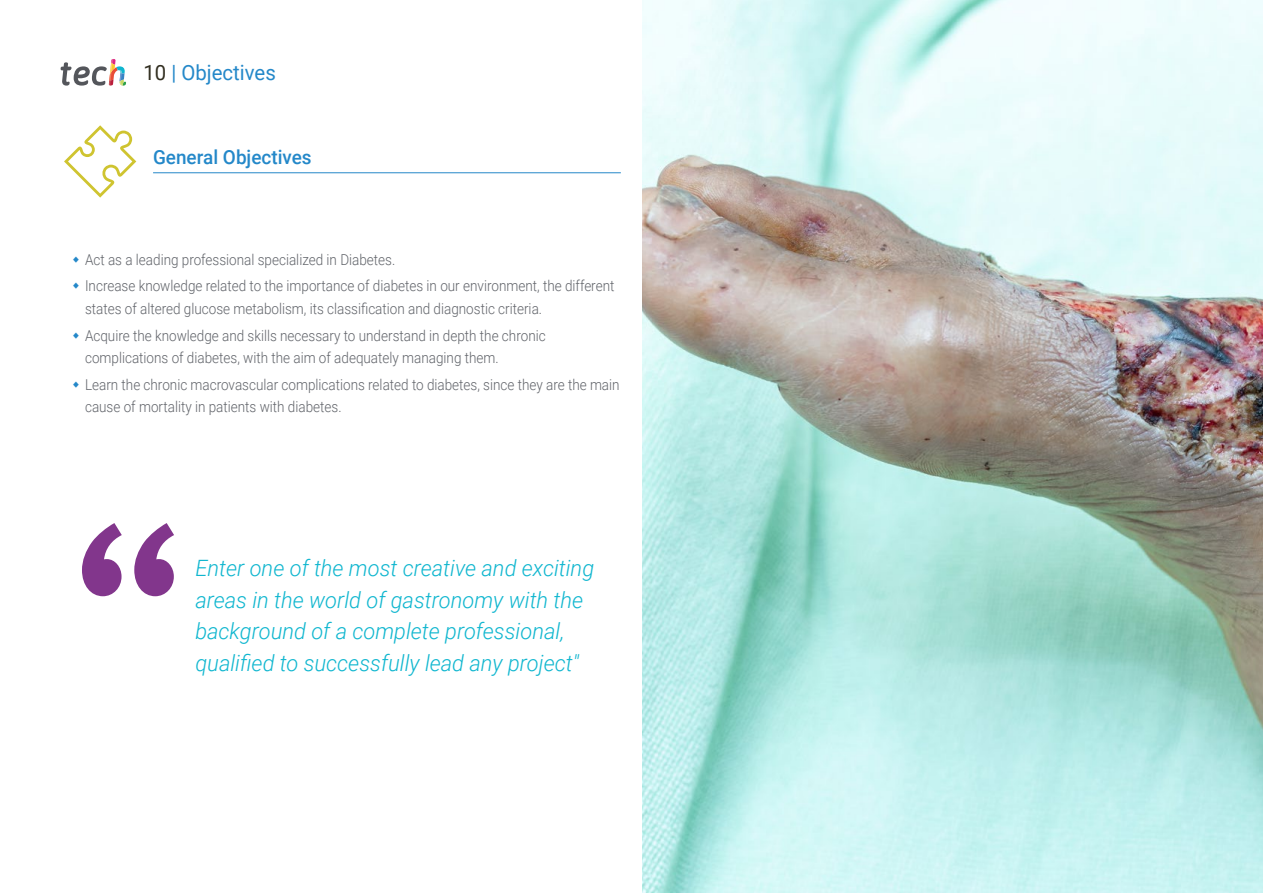
<style>
.page{position:relative;width:1263px;height:893px;background:#fff}
.page>*{position:absolute;margin:0;border:0;box-sizing:border-box;transform-origin:0 0}
.t1{font:italic 300 22.5px/31.5px "Roboto";color:#0fb6cf}
.t2{font:21px "Roboto";color:#2488c9}
.t3{font:500 19.5px "Roboto";color:#2488c9}
.t4{font:300 15px/26.7px "Roboto";color:#61646a;scale:.9 1}
.s1{color:#312e20}
</style>
<div class="page">
<hr style="left:153px;top:172px;width:468px;height:1px;background:#2488c9">
<svg style="left:64px;top:125px;width:72px;height:73px"></svg>
<svg style="left:61px;top:59px;width:65px;height:27px"></svg>
<svg style="left:82px;top:523px;width:92px;height:73px"></svg>
<img style="left:642px;top:0;width:621px;height:893px">
<h2 class="t2" style="left:144px;top:57px;width:134px"><span class="s1">10</span> | Objectives</h2>
<h3 class="t3" style="left:153px;top:144px;width:160px">General Objectives</h3>
<p class="t4" style="left:85px;top:245px;width:590px">Act as a leading professional specialized in Diabetes.<br>Increase knowledge related to the importance of diabetes in our environment, the different</p>
<p class="t4" style="left:85px;top:295px;width:513px">states of altered glucose metabolism, its classification and diagnostic criteria.<br>Acquire the knowledge and skills necessary to understand in depth the chronic</p>
<p class="t4" style="left:85px;top:344px;width:595px">complications of diabetes, with the aim of adequately managing them.<br>Learn the chronic macrovascular complications related to diabetes, since they are the main</p>
<p class="t4" style="left:85px;top:393px;width:286px">cause of mortality in patients with diabetes.</p>
<h1 class="t1" style="left:195px;top:552px;width:400px">Enter one of the most creative and exciting areas in the world of gastronomy with the background of a complete professional, qualified to successfully lead any project"</h1>
</div>
